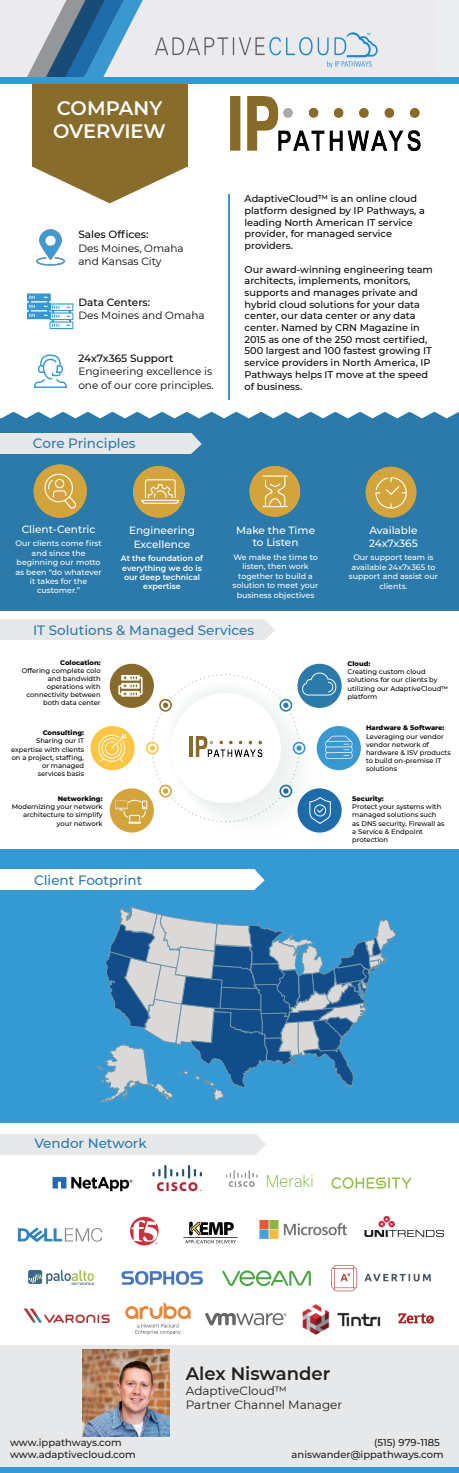
<style>
.page{position:relative;width:459px;height:1473px;background:#fff}
.page>*{position:absolute;margin:0;border:0;box-sizing:border-box;transform-origin:0 0}
.t1{font:600 19.5px/23.4px "Montserrat";color:#fff}
.t2{font:600 18px "Montserrat";color:#231f20}
.t3{font:500 13.5px "Montserrat";color:#2b7aa9}
.t4{font:12px/14.4px "Montserrat";color:#231f20}
.t5{font:10.5px/12.6px "Montserrat";color:#050504}
.t6{font:500 10.5px/12.6px "Montserrat";color:#fff;text-align:center}
.t7{font:500 10.5px "Montserrat";color:#050504}
.t8{font:500 9.98px "Montserrat";color:#231f20}
.t9{font:500 9.75px/11.7px "Montserrat";color:#050504}
.t10{font:500 7.88px/9.4px "Montserrat";color:#fff;text-align:center}
.t11{font:600 7.88px/9.4px "Montserrat";color:#fff;text-align:center}
.t12{font:500 6.75px/8.1px "Montserrat";color:#050504}
.t13{font:800 6.75px "Montserrat";color:#050504}
</style>
<div class="page">
<div style="left:0;top:0;width:459px;height:77px;background:#ebedef"></div>
<div style="left:0;top:1344px;width:459px;height:128px;background:#e7e8e9"></div>
<div style="left:0;top:849px;width:459px;height:273px;background:#3599d3"></div>
<div style="left:0;top:413px;width:459px;height:197px;background:#2b7aa9"></div>
<svg style="left:0;top:104px;width:459px;height:314px"></svg>
<img style="left:231px;top:96px;width:191px;height:56px">
<hr style="left:228px;top:194px;width:1px;height:206px;background:#3c99d1">
<img style="left:35px;top:226px;width:30px;height:40px">
<div style="left:0;top:433px;width:191px;height:21px;background:#e7e8e9"></div>
<svg style="left:191px;top:433px;width:11px;height:21px"></svg>
<div style="left:34px;top:464px;width:53px;height:53px;background:#d2a43b;border-radius:50%"></div>
<div style="left:133px;top:466px;width:52px;height:51px;background:#d2a43b;border-radius:50%"></div>
<div style="left:298px;top:788px;width:44px;height:44px;background:#1f6caa;border-radius:50%"></div>
<div style="left:317px;top:726px;width:44px;height:44px;background:#3a98d1;border-radius:50%"></div>
<div style="left:91px;top:726px;width:44px;height:44px;background:#fdc544;border-radius:50%"></div>
<svg style="left:110px;top:663px;width:44px;height:44px"></svg>
<div style="left:0;top:619px;width:265px;height:20px;background:#e7e8e9"></div>
<img style="left:304px;top:663px;width:37px;height:42px">
<img style="left:331px;top:728px;width:27px;height:38px">
<img style="left:114px;top:667px;width:35px;height:6px">
<div style="left:0;top:869px;width:255px;height:21px;background:#fff"></div>
<div style="left:0;top:1133px;width:255px;height:21px;background:#e7e8e9"></div>
<svg style="left:98px;top:673px;width:233px;height:160px"></svg>
<div style="left:44px;top:473px;width:29px;height:29px;border:1px solid #fff;border-radius:50%"></div>
<svg style="left:47px;top:478px;width:29px;height:31px"></svg>
<svg style="left:141px;top:479px;width:39px;height:25px"></svg>
<div style="left:366px;top:467px;width:50px;height:50px;background:#d2a43b;border-radius:50%"></div>
<svg style="left:375px;top:477px;width:32px;height:32px"></svg>
<svg style="left:250px;top:83px;width:54px;height:808px"></svg>
<svg style="left:97px;top:906px;width:300px;height:249px"></svg>
<svg style="left:32px;top:167px;width:156px;height:36px"></svg>
<div style="left:32px;top:83px;width:156px;height:84px;background:#886c2b"></div>
<div style="left:0;top:1467px;width:459px;height:5px;background:#3599d3"></div>
<svg style="left:34px;top:354px;width:33px;height:34px"></svg>
<svg style="left:27px;top:293px;width:46px;height:36px"></svg>
<img style="left:17px;top:1165px;width:428px;height:170px">
<img style="left:27px;top:0;width:351px;height:77px">
<div style="left:0;top:77px;width:459px;height:6px;background:#3799d1"></div>
<img style="left:82px;top:1349px;width:87px;height:87px">
<h1 class="t1" style="left:53px;top:95px;width:114px">COMPANY<br>OVERVIEW</h1>
<h3 class="t7" style="left:78px;top:227px;width:72px">Sales Offices:</h3>
<h3 class="t5" style="left:78px;top:241px;width:107px">Des Moines, Omaha and Kansas City</h3>
<h3 class="t7" style="left:78px;top:295px;width:73px">Data Centers:</h3>
<h3 class="t5" style="left:78px;top:309px;width:128px">Des Moines and Omaha</h3>
<h3 class="t7" style="left:78px;top:351px;width:97px">24x7x365 Support</h3>
<h3 class="t5" style="left:78px;top:364px;width:137px;line-height:13.5px">Engineering excellence is one of our core principles.</h3>
<h3 class="t3" style="left:33px;top:434px;width:104px">Core Principles</h3>
<h3 class="t9" style="left:245px;top:192px;width:182px">AdaptiveCloud™ is an online cloud platform designed by IP Pathways, a leading North American IT service provider, for managed service providers.</h3>
<p class="t9" style="left:245px;top:263px;width:190px">Our award-winning engineering team architects, implements, monitors, supports and manages private and hybrid cloud solutions for your data center, our data center or any data center. Named by CRN Magazine in 2015 as one of the 250 most certified, 500 largest and 100 fastest growing IT service providers in North America, IP Pathways helps IT move at the speed of business.</p>
<h3 class="t6" style="left:22px;top:522px;width:75px">Client-Centric</h3>
<p class="t10" style="left:15px;top:538px;width:88px">Our clients come first and since the beginning our motto as been “do whatever it takes for the customer.”</p>
<h3 class="t6" style="left:129px;top:523px;width:68px;line-height:13.5px">Engineering<br>Excellence</h3>
<p class="t11" style="left:121px;top:553px;width:84px">At the foundation of everything we do is our deep technical expertise</p>
<h3 class="t6" style="left:236px;top:523px;width:81px">Make the Time to Listen</h3>
<p class="t10" style="left:233px;top:552px;width:87px">We make the time to listen, then work together to build a solution to meet your business objectives</p>
<h3 class="t6" style="left:369px;top:524px;width:50px;text-align:left">Available<br>24x7x365</h3>
<p class="t10" style="left:349px;top:552px;width:91px">Our support team is available 24x7x365 to support and assist our clients.</p>
<h3 class="t3" style="left:33px;top:620px;width:223px">IT Solutions &amp; Managed Services</h3>
<p class="t13" style="left:60px;top:657px;width:42px">Colocation:</p>
<p class="t12" style="left:22px;top:666px;width:80px;text-align:right">Offering complete colo and bandwidth operations with connectivity between both data center</p>
<p class="t13" style="left:43px;top:727px;width:43px">Consulting:</p>
<p class="t12" style="left:11px;top:736px;width:75px;text-align:right">Sharing our IT expertise with clients on a project, staffing, or managed<br>services basis</p>
<p class="t13" style="left:58px;top:793px;width:46px">Networking:</p>
<p class="t12" style="left:12px;top:802px;width:92px;text-align:right">Modernizing your network architecture to simplify your network</p>
<h3 class="t3" style="left:34px;top:870px;width:110px">Client Footprint</h3>
<p class="t13" style="left:348px;top:658px;width:24px">Cloud:</p>
<p class="t12" style="left:348px;top:667px;width:102px">Creating custom cloud solutions for our clients by utilizing our AdaptiveCloud™ platform</p>
<p class="t13" style="left:366px;top:723px;width:80px">Hardware &amp; Software:</p>
<p class="t12" style="left:366px;top:731px;width:86px">Leveraging our vendor vendor network of hardware &amp; ISV products to build on-premise IT solutions</p>
<p class="t13" style="left:352px;top:793px;width:33px">Security:</p>
<p class="t12" style="left:352px;top:802px;width:94px">Protect your systems with managed solutions such as DNS security, Firewall as a Service &amp; Endpoint protection</p>
<h3 class="t3" style="left:34px;top:1133px;width:114px">Vendor Network</h3>
<h2 class="t2" style="left:186px;top:1360px;width:146px">Alex Niswander</h2>
<h3 class="t4" style="left:186px;top:1382px;width:158px">AdaptiveCloud™<br>Partner Channel Manager</h3>
<h3 class="t8" style="left:10px;top:1434px;width:113px">www.ippathways.com</h3>
<h3 class="t8" style="left:374px;top:1434px;width:67px">(515) 979-1185</h3>
<h3 class="t8" style="left:10px;top:1446px;width:127px">www.adaptivecloud.com</h3>
<h3 class="t8" style="left:292px;top:1446px;width:153px">aniswander@ippathways.com</h3>
</div>
